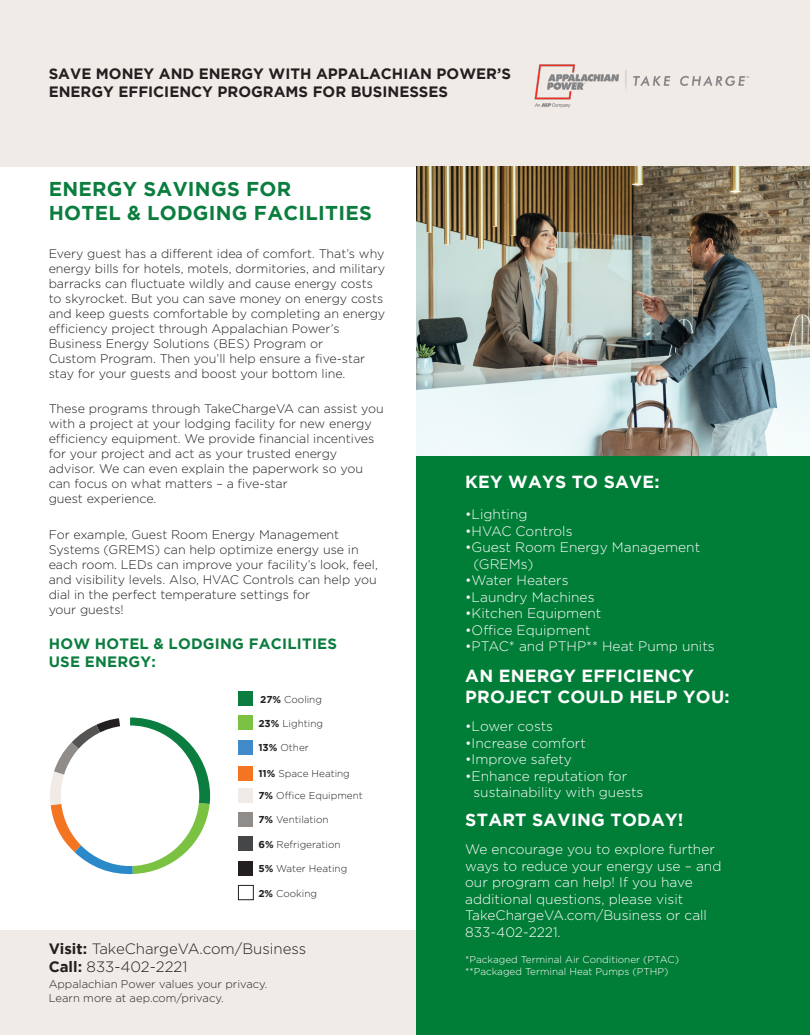
<style>
.page{position:relative;width:810px;height:1035px;background:#fff}
.page>*{position:absolute;margin:0;border:0;box-sizing:border-box;transform-origin:0 0}
.t1{font:700 20px/24px "Gotham";letter-spacing:.015em;color:#0b7d3e}
.t2{font:700 17.5px/21px "Gotham";letter-spacing:.015em;color:#fff}
.t3{font:700 15px/18px "Gotham";color:#231f20}
.t4{font:300 15px/18px "Gotham";color:#231f20}
.t5{font:700 15px/18px "Gotham";letter-spacing:.015em;color:#0b7d3e}
.t6{font:300 13.75px/16.5px "Gotham";color:#fff}
.t7{font:300 12.5px/15px "Gotham";color:#231f20}
.t8{font:300 11.25px/13.5px "Gotham";color:#231f20}
.t9{font:300 10px "Gotham";color:#231f20}
.t10{font:300 10px/12px "Gotham";color:#fff}
.s1{font-weight:700}
</style>
<div class="page">
<div style="left:0;top:930px;width:465px;height:105px;background:#f0ebe6"></div>
<div style="left:0;top:0;width:810px;height:167px;background:#f0ebe6"></div>
<div style="left:416px;top:456px;width:394px;height:579px;background:#007d36"></div>
<img style="left:416px;top:167px;width:394px;height:289px">
<div style="left:238px;top:692px;width:15px;height:14px;background:#0b7d3e"></div>
<div style="left:238px;top:716px;width:15px;height:14px;background:#7bc142"></div>
<div style="left:238px;top:740px;width:15px;height:14px;background:#408ac9"></div>
<div style="left:238px;top:766px;width:15px;height:14px;background:#f47521"></div>
<div style="left:238px;top:788px;width:15px;height:15px;background:#f1ebe7"></div>
<div style="left:238px;top:813px;width:15px;height:14px;background:#908c8a"></div>
<div style="left:238px;top:837px;width:15px;height:14px;background:#454647"></div>
<div style="left:238px;top:885px;width:16px;height:15px;border:1px solid #231f20"></div>
<div style="left:238px;top:861px;width:15px;height:14px;background:#231f20"></div>
<svg style="left:50px;top:717px;width:160px;height:158px"></svg>
<div style="left:61px;top:726px;width:138px;height:140px;background:#fff;border-radius:50%"></div>
<img style="left:534px;top:64px;width:215px;height:44px">
<p class="t3" style="left:49px;top:65px;width:464px">SAVE MONEY AND ENERGY WITH APPALACHIAN POWER’S<br>ENERGY EFFICIENCY PROGRAMS FOR BUSINESSES</p>
<h1 class="t1" style="left:49px;top:177px;width:325px">ENERGY SAVINGS FOR<br>HOTEL &amp; LODGING FACILITIES</h1>
<p class="t7" style="left:49px;top:246px;width:338px">Every guest has a different idea of comfort. That’s why energy bills for hotels, motels, dormitories, and military barracks can fluctuate wildly and cause energy costs to skyrocket. But you can save money on energy costs and keep guests comfortable by completing an energy efficiency project through Appalachian Power’s Business Energy Solutions (BES) Program or<br>Custom Program. Then you’ll help ensure a five-star stay for your guests and boost your bottom line.</p>
<p class="t7" style="left:49px;top:401px;width:337px">These programs through TakeChargeVA can assist you with a project at your lodging facility for new energy efficiency equipment. We provide financial incentives for your project and act as your trusted energy advisor. We can even explain the paperwork so you can focus on what matters – a five-star<br>guest experience.</p>
<p class="t7" style="left:49px;top:527px;width:331px">For example, Guest Room Energy Management Systems (GREMS) can help optimize energy use in each room. LEDs can improve your facility’s look, feel, and visibility levels. Also, HVAC Controls can help you dial in the perfect temperature settings for<br>your guests!</p>
<p class="t5" style="left:49px;top:635px;width:290px">HOW HOTEL &amp; LODGING FACILITIES<br>USE ENERGY:</p>
<p class="t9" style="left:260px;top:694px;width:63px"><span class="s1">27%</span> Cooling</p>
<p class="t9" style="left:258px;top:718px;width:66px"><span class="s1">23%</span> Lighting</p>
<p class="t9" style="left:258px;top:742px;width:52px"><span class="s1">13%</span> Other</p>
<p class="t9" style="left:258px;top:768px;width:93px"><span class="s1">11%</span> Space Heating</p>
<p class="t9" style="left:258px;top:790px;width:106px"><span class="s1">7%</span> Office Equipment</p>
<p class="t9" style="left:258px;top:814px;width:72px"><span class="s1">7%</span> Ventilation</p>
<p class="t9" style="left:258px;top:839px;width:84px"><span class="s1">6%</span> Refrigeration</p>
<p class="t9" style="left:258px;top:863px;width:90px"><span class="s1">5%</span> Water Heating</p>
<p class="t9" style="left:258px;top:888px;width:60px"><span class="s1">2%</span> Cooking</p>
<p class="t4" style="left:49px;top:939px;width:259px"><span class="s1">Visit:</span> TakeChargeVA.com/Business<br><span class="s1">Call:</span> 833-402-2221</p>
<p class="t8" style="left:49px;top:978px;width:220px">Appalachian Power values your privacy.<br>Learn more at aep.com/privacy.</p>
<h2 class="t2" style="left:465px;top:471px;width:196px">KEY WAYS TO SAVE:</h2>
<p class="t6" style="left:465px;top:506px;width:64px">•Lighting</p>
<p class="t6" style="left:465px;top:523px;width:109px">•HVAC Controls</p>
<p class="t6" style="left:473px;top:539px;width:228px;text-indent:-8px">•Guest Room Energy Management (GREMs)</p>
<p class="t6" style="left:465px;top:572px;width:105px">•Water Heaters</p>
<p class="t6" style="left:465px;top:589px;width:131px">•Laundry Machines</p>
<p class="t6" style="left:465px;top:605px;width:138px">•Kitchen Equipment</p>
<p class="t6" style="left:465px;top:622px;width:127px">•Office Equipment</p>
<p class="t6" style="left:465px;top:638px;width:251px">•PTAC* and PTHP** Heat Pump units</p>
<h2 class="t2" style="left:465px;top:665px;width:266px">AN ENERGY EFFICIENCY<br>PROJECT COULD HELP YOU:</h2>
<p class="t6" style="left:465px;top:718px;width:89px">•Lower costs</p>
<p class="t6" style="left:465px;top:735px;width:122px">•Increase comfort</p>
<p class="t6" style="left:465px;top:751px;width:108px">•Improve safety</p>
<p class="t6" style="left:473px;top:768px;width:172px;text-indent:-8px">•Enhance reputation for sustainability with guests</p>
<h2 class="t2" style="left:465px;top:809px;width:220px">START SAVING TODAY!</h2>
<p class="t6" style="left:465px;top:841px;width:258px">We encourage you to explore further ways to reduce your energy use – and our program can help! If you have additional questions, please visit<br>TakeChargeVA.com/Business or call<br>833-402-2221.</p>
<p class="t10" style="left:465px;top:954px;width:215px">*Packaged Terminal Air Conditioner (PTAC) **Packaged Terminal Heat Pumps (PTHP)</p>
</div>
